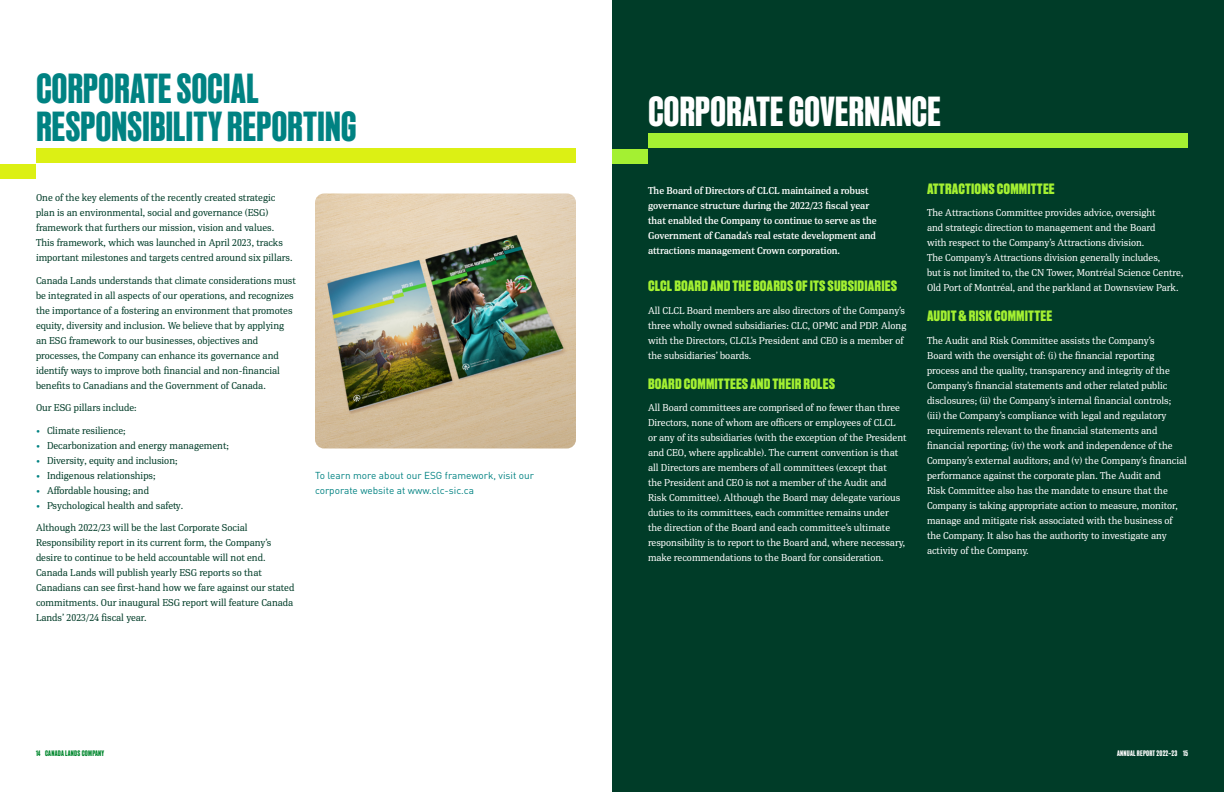
<style>
.page{position:relative;width:1224px;height:792px;background:#fff}
.page>*{position:absolute;margin:0;border:0;box-sizing:border-box;transform-origin:0 0}
.t1{font:500 42px/38px "Recent Grotesk";letter-spacing:-.005em;color:#008282}
.t2{font:500 42px "Recent Grotesk";letter-spacing:-.005em;color:#fff}
.t3{font:700 15px "Recent Grotesk";letter-spacing:.01em;color:#a4f032}
.t4{font:10px/15px "PFDIN Serif";color:#fff}
.t5{font:10px/15px "PFDIN Serif";color:#003c28}
.t6{font:500 10px/15px "PFDIN Serif";color:#fff}
.t7{font:10px/15px "DIN Pro";color:#008282}
.t8{font:500 8px "Recent Grotesk";letter-spacing:.025em;color:#fff}
.t9{font:500 8px "Recent Grotesk";letter-spacing:.025em;color:#00872d}
.s1{color:#008282}
</style>
<div class="page">
<div style="left:612px;top:0;width:612px;height:792px;background:#003c28"></div>
<img style="left:315px;top:194px;width:261px;height:254px">
<div style="left:648px;top:134px;width:540px;height:14px;background:#a4f032"></div>
<div style="left:612px;top:149px;width:36px;height:15px;background:#a4f032"></div>
<div style="left:36px;top:148px;width:540px;height:16px;background:#dcf014"></div>
<div style="left:0;top:164px;width:36px;height:14px;background:#dcf014"></div>
<h1 class="t1" style="left:36px;top:69px;width:322px">CORPORATE SOCIAL<br>RESPONSIBILITY REPORTING</h1>
<p class="t5" style="left:36px;top:190px;width:258px">One of the key elements of the recently created strategic plan is an environmental, social and governance (ESG) framework that furthers our mission, vision and values.<br>This framework, which was launched in April 2023, tracks important milestones and targets centred around six pillars.</p>
<p class="t5" style="left:36px;top:272px;width:261px">Canada Lands understands that climate considerations must be integrated in all aspects of our operations, and recognizes the importance of a fostering an environment that promotes equity, diversity and inclusion. We believe that by applying an ESG framework to our businesses, objectives and processes, the Company can enhance its governance and identify ways to improve both financial and non-financial benefits to Canadians and the Government of Canada.</p>
<p class="t5" style="left:36px;top:400px;width:102px">Our ESG pillars include:</p>
<p class="t5" style="left:36px;top:422px;width:91px"><span class="s1">•</span> Climate resilience;</p>
<p class="t5" style="left:36px;top:437px;width:195px"><span class="s1">•</span> Decarbonization and energy management;</p>
<p class="t5" style="left:36px;top:452px;width:143px"><span class="s1">•</span> Diversity, equity and inclusion;</p>
<p class="t5" style="left:36px;top:467px;width:121px"><span class="s1">•</span> Indigenous relationships;</p>
<p class="t5" style="left:36px;top:482px;width:115px"><span class="s1">•</span> Affordable housing; and</p>
<p class="t5" style="left:36px;top:497px;width:149px"><span class="s1">•</span> Psychological health and safety.</p>
<p class="t5" style="left:36px;top:520px;width:260px">Although 2022/23 will be the last Corporate Social Responsibility report in its current form, the Company’s desire to continue to be held accountable will not end.<br>Canada Lands will publish yearly ESG reports so that Canadians can see first-hand how we fare against our stated commitments. Our inaugural ESG report will feature Canada Lands’ 2023/24 fiscal year.</p>
<p class="t7" style="left:315px;top:466px;width:221px">To learn more about our ESG framework, visit our corporate website at www.clc-sic.ca</p>
<h1 class="t2" style="left:648px;top:89px;width:294px">CORPORATE GOVERNANCE</h1>
<p class="t6" style="left:648px;top:183px;width:230px">The Board of Directors of CLCL maintained a robust governance structure during the 2022/23 fiscal year that enabled the Company to continue to serve as the Government of Canada’s real estate development and attractions management Crown corporation.</p>
<h2 class="t3" style="left:648px;top:277px;width:251px">CLCL BOARD AND THE BOARDS OF ITS SUBSIDIARIES</h2>
<p class="t4" style="left:648px;top:302px;width:260px">All CLCL Board members are also directors of the Company’s three wholly owned subsidiaries: CLC, OPMC and PDP. Along with the Directors, CLCL’s President and CEO is a member of the subsidiaries’ boards.</p>
<h2 class="t3" style="left:648px;top:375px;width:189px">BOARD COMMITTEES AND THEIR ROLES</h2>
<p class="t4" style="left:648px;top:400px;width:260px">All Board committees are comprised of no fewer than three Directors, none of whom are officers or employees of CLCL or any of its subsidiaries (with the exception of the President and CEO, where applicable). The current convention is that all Directors are members of all committees (except that<br>the President and CEO is not a member of the Audit and Risk Committee). Although the Board may delegate various duties to its committees, each committee remains under<br>the direction of the Board and each committee’s ultimate responsibility is to report to the Board and, where necessary, make recommendations to the Board for consideration.</p>
<h2 class="t3" style="left:927px;top:180px;width:129px">ATTRACTIONS COMMITTEE</h2>
<p class="t4" style="left:927px;top:205px;width:258px">The Attractions Committee provides advice, oversight<br>and strategic direction to management and the Board<br>with respect to the Company’s Attractions division.<br>The Company’s Attractions division generally includes,<br>but is not limited to, the CN Tower, Montréal Science Centre, Old Port of Montréal, and the parkland at Downsview Park.</p>
<h2 class="t3" style="left:927px;top:307px;width:127px">AUDIT &amp; RISK COMMITTEE</h2>
<p class="t4" style="left:927px;top:332px;width:261px">The Audit and Risk Committee assists the Company’s<br>Board with the oversight of: (i) the financial reporting process and the quality, transparency and integrity of the Company’s financial statements and other related public disclosures; (ii) the Company’s internal financial controls; (iii) the Company’s compliance with legal and regulatory requirements relevant to the financial statements and financial reporting; (iv) the work and independence of the Company’s external auditors; and (v) the Company’s financial performance against the corporate plan. The Audit and<br>Risk Committee also has the mandate to ensure that the Company is taking appropriate action to measure, monitor, manage and mitigate risk associated with the business of the Company. It also has the authority to investigate any activity of the Company.</p>
<p class="t9" style="left:36px;top:749px;width:70px">14 CANADA LANDS COMPANY</p>
<p class="t8" style="left:1117px;top:749px;width:72px">ANNUAL REPORT 2022–23 15</p>
</div>
